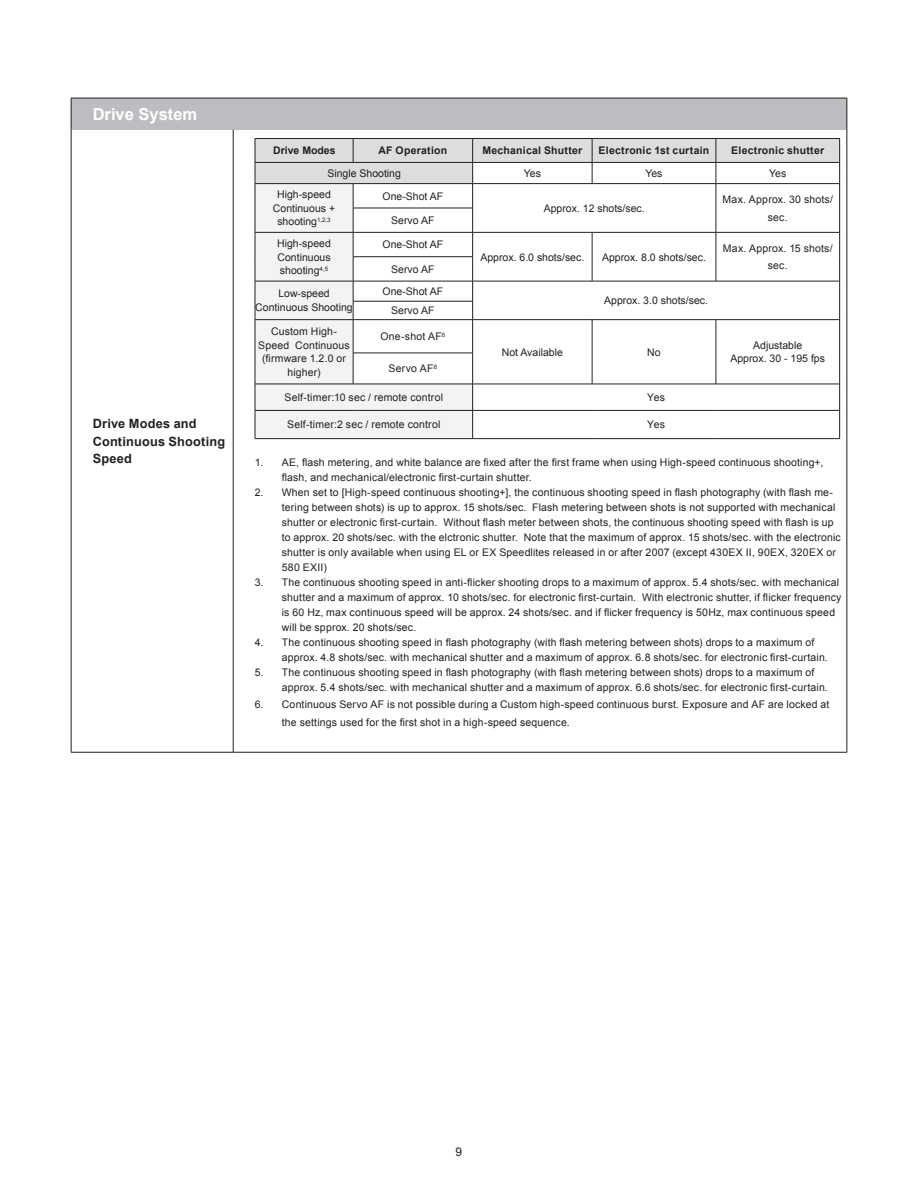
<style>
.page{position:relative;width:918px;height:1188px;background:#fff}
.page>*{position:absolute;margin:0;border:0;box-sizing:border-box;transform-origin:0 0}
.t1{font:700 16.5px "Arial";color:#fff}
.t2{font:700 12.75px/17.7px "Arial";letter-spacing:.015em;color:#231f20}
.t3{font:12px "Arial";color:#231f20}
.t4{font:10.5px/15px "Arial";letter-spacing:.015em;color:#231f20}
.t5{font:700 10.5px "Arial";letter-spacing:.02em;color:#231f20}
.t6{font:700 10.5px "Arial";color:#231f20}
</style>
<div class="page">
<div style="left:71px;top:98px;width:776px;height:32px;background:#bcbdc0"></div>
<hr style="left:233px;top:130px;width:1px;height:622px;background:#231f20">
<hr style="left:71px;top:98px;width:1px;height:32px;background:#231f20">
<hr style="left:847px;top:98px;width:1px;height:32px;background:#231f20">
<hr style="left:71px;top:130px;width:1px;height:622px;background:#231f20">
<hr style="left:847px;top:130px;width:1px;height:622px;background:#231f20">
<hr style="left:71px;top:752px;width:162px;height:1px;background:#231f20">
<hr style="left:233px;top:752px;width:614px;height:1px;background:#231f20">
<hr style="left:71px;top:98px;width:162px;height:1px;background:#231f20">
<hr style="left:233px;top:98px;width:614px;height:1px;background:#231f20">
<svg style="left:256px;top:320px;width:216px;height:118px;fill:#f2f3f4"></svg>
<hr style="left:255px;top:138px;width:98px;height:1px;background:#231f20">
<hr style="left:353px;top:138px;width:120px;height:1px;background:#231f20">
<hr style="left:473px;top:138px;width:119px;height:1px;background:#231f20">
<hr style="left:592px;top:138px;width:124px;height:1px;background:#231f20">
<hr style="left:716px;top:138px;width:124px;height:1px;background:#231f20">
<svg style="left:255px;top:139px;width:585px;height:180px"></svg>
<hr style="left:255px;top:319px;width:98px;height:1px;background:#231f20">
<hr style="left:255px;top:320px;width:1px;height:33px;background:#231f20">
<hr style="left:353px;top:319px;width:120px;height:1px;background:#231f20">
<hr style="left:353px;top:320px;width:1px;height:33px;background:#231f20">
<hr style="left:473px;top:319px;width:119px;height:1px;background:#231f20">
<hr style="left:472px;top:320px;width:1px;height:33px;background:#231f20">
<hr style="left:592px;top:319px;width:124px;height:1px;background:#231f20">
<hr style="left:592px;top:320px;width:1px;height:33px;background:#231f20">
<hr style="left:716px;top:319px;width:124px;height:1px;background:#231f20">
<hr style="left:716px;top:320px;width:1px;height:33px;background:#231f20">
<hr style="left:839px;top:320px;width:1px;height:33px;background:#231f20">
<hr style="left:255px;top:353px;width:1px;height:31px;background:#231f20">
<hr style="left:353px;top:353px;width:120px;height:1px;background:#231f20">
<hr style="left:353px;top:353px;width:1px;height:31px;background:#231f20">
<hr style="left:472px;top:353px;width:1px;height:31px;background:#231f20">
<hr style="left:592px;top:353px;width:1px;height:31px;background:#231f20">
<hr style="left:716px;top:353px;width:1px;height:31px;background:#231f20">
<hr style="left:839px;top:353px;width:1px;height:31px;background:#231f20">
<hr style="left:255px;top:384px;width:98px;height:1px;background:#231f20">
<hr style="left:353px;top:384px;width:120px;height:1px;background:#231f20">
<hr style="left:473px;top:384px;width:119px;height:1px;background:#231f20">
<hr style="left:592px;top:384px;width:124px;height:1px;background:#231f20">
<hr style="left:716px;top:384px;width:124px;height:1px;background:#231f20">
<hr style="left:255px;top:410px;width:98px;height:1px;background:#231f20">
<svg style="left:255px;top:384px;width:1px;height:54px"></svg>
<hr style="left:353px;top:410px;width:120px;height:1px;background:#231f20">
<hr style="left:473px;top:410px;width:119px;height:1px;background:#231f20">
<svg style="left:472px;top:384px;width:1px;height:54px"></svg>
<hr style="left:592px;top:410px;width:124px;height:1px;background:#231f20">
<hr style="left:716px;top:410px;width:124px;height:1px;background:#231f20">
<svg style="left:839px;top:384px;width:1px;height:54px"></svg>
<hr style="left:255px;top:438px;width:98px;height:1px;background:#231f20">
<hr style="left:353px;top:438px;width:120px;height:1px;background:#231f20">
<hr style="left:473px;top:438px;width:119px;height:1px;background:#231f20">
<hr style="left:592px;top:438px;width:124px;height:1px;background:#231f20">
<hr style="left:716px;top:438px;width:124px;height:1px;background:#231f20">
<hr style="left:255px;top:162px;width:98px;height:1px;background:#231f20">
<hr style="left:353px;top:162px;width:120px;height:1px;background:#231f20">
<hr style="left:473px;top:162px;width:119px;height:1px;background:#231f20">
<hr style="left:592px;top:162px;width:124px;height:1px;background:#231f20">
<hr style="left:716px;top:162px;width:124px;height:1px;background:#231f20">
<hr style="left:255px;top:183px;width:98px;height:1px;background:#231f20">
<hr style="left:353px;top:183px;width:120px;height:1px;background:#231f20">
<hr style="left:473px;top:183px;width:119px;height:1px;background:#231f20">
<hr style="left:592px;top:183px;width:124px;height:1px;background:#231f20">
<hr style="left:716px;top:183px;width:124px;height:1px;background:#231f20">
<p class="t1" style="left:93px;top:103px;width:106px">Drive System</p>
<p class="t2" style="left:93px;top:415px;width:134px">Drive Modes and<br>Continuous Shooting<br>Speed</p>
<p class="t6" style="left:273px;top:144px;width:64px">Drive Modes</p>
<p class="t5" style="left:378px;top:144px;width:70px">AF Operation</p>
<p class="t5" style="left:482px;top:144px;width:101px">Mechanical Shutter</p>
<p class="t5" style="left:599px;top:144px;width:112px">Electronic 1st curtain</p>
<p class="t5" style="left:731px;top:144px;width:94px">Electronic shutter</p>
<p class="t4" style="left:327px;top:166px;width:75px">Single Shooting</p>
<p class="t4" style="left:524px;top:166px;width:19px">Yes</p>
<p class="t4" style="left:645px;top:166px;width:19px">Yes</p>
<p class="t4" style="left:769px;top:166px;width:19px">Yes</p>
<p class="t4" style="left:277px;top:187px;width:55px">High-speed</p>
<p class="t4" style="left:273px;top:201px;width:64px">Continuous +</p>
<p class="t4" style="left:277px;top:214px;width:55px">shooting<sup>1,2,3</sup></p>
<p class="t4" style="left:383px;top:189px;width:62px">One-Shot AF</p>
<p class="t4" style="left:723px;top:192px;width:112px">Max. Approx. 30 shots/</p>
<p class="t4" style="left:544px;top:201px;width:102px">Approx. 12 shots/sec.</p>
<p class="t4" style="left:391px;top:213px;width:45px">Servo AF</p>
<p class="t4" style="left:768px;top:210px;width:21px">sec.</p>
<p class="t4" style="left:277px;top:236px;width:55px">High-speed</p>
<p class="t4" style="left:278px;top:249px;width:55px">Continuous</p>
<p class="t4" style="left:280px;top:263px;width:50px">shooting<sup>4,5</sup></p>
<p class="t4" style="left:278px;top:286px;width:53px">Low-speed</p>
<p class="t4" style="left:255px;top:300px;width:99px">Continuous Shooting</p>
<p class="t4" style="left:383px;top:237px;width:62px">One-Shot AF</p>
<p class="t4" style="left:723px;top:241px;width:111px">Max. Approx. 15 shots/</p>
<p class="t4" style="left:480px;top:249px;width:105px">Approx. 6.0 shots/sec.</p>
<p class="t4" style="left:602px;top:249px;width:105px">Approx. 8.0 shots/sec.</p>
<p class="t4" style="left:391px;top:262px;width:45px">Servo AF</p>
<p class="t4" style="left:768px;top:258px;width:21px">sec.</p>
<p class="t4" style="left:383px;top:284px;width:62px">One-Shot AF</p>
<p class="t4" style="left:391px;top:303px;width:45px">Servo AF</p>
<p class="t4" style="left:604px;top:293px;width:105px">Approx. 3.0 shots/sec.</p>
<p class="t4" style="left:258px;top:325px;width:93px;line-height:13.5px;text-align:center">Custom High-<br>Speed Continuous (firmware 1.2.0 or higher)</p>
<p class="t4" style="left:380px;top:329px;width:66px">One-shot AF<sup>6</sup></p>
<p class="t4" style="left:753px;top:338px;width:51px">Adjustable</p>
<p class="t4" style="left:730px;top:351px;width:96px">Approx. 30 - 195 fps</p>
<p class="t4" style="left:502px;top:345px;width:63px">Not Available</p>
<p class="t4" style="left:647px;top:345px;width:15px">No</p>
<p class="t4" style="left:389px;top:361px;width:50px">Servo AF<sup>6</sup></p>
<p class="t4" style="left:285px;top:390px;width:160px">Self-timer:10 sec / remote control</p>
<p class="t4" style="left:647px;top:390px;width:19px">Yes</p>
<p class="t4" style="left:287px;top:417px;width:155px">Self-timer:2 sec / remote control</p>
<p class="t4" style="left:647px;top:417px;width:19px">Yes</p>
<p class="t4" style="left:282px;top:454px;width:543px;text-indent:-27px">1. AE, flash metering, and white balance are fixed after the first frame when using High-speed continuous shooting+, flash, and mechanical/electronic first-curtain shutter.</p>
<p class="t4" style="left:282px;top:484px;width:561px;text-indent:-27px">2. When set to [High-speed continuous shooting+], the continuous shooting speed in flash photography (with flash me&shy;tering between shots) is up to approx. 15 shots/sec. Flash metering between shots is not supported with mechanical shutter or electronic first-curtain. Without flash meter between shots, the continuous shooting speed with flash is up to approx. 20 shots/sec. with the elctronic shutter. Note that the maximum of approx. 15 shots/sec. with the electronic shutter is only available when using EL or EX Speedlites released in or after 2007 (except 430EX II, 90EX, 320EX or 580 EXII)</p>
<p class="t4" style="left:282px;top:574px;width:561px;text-indent:-27px">3. The continuous shooting speed in anti-flicker shooting drops to a maximum of approx. 5.4 shots/sec. with mechanical shutter and a maximum of approx. 10 shots/sec. for electronic first-curtain. With electronic shutter, if flicker frequency is 60 Hz, max continuous speed will be approx. 24 shots/sec. and if flicker frequency is 50Hz, max continuous speed will be spprox. 20 shots/sec.</p>
<p class="t4" style="left:282px;top:634px;width:548px;text-indent:-27px">4. The continuous shooting speed in flash photography (with flash metering between shots) drops to a maximum of approx. 4.8 shots/sec. with mechanical shutter and a maximum of approx. 6.8 shots/sec. for electronic first-curtain.</p>
<p class="t4" style="left:282px;top:664px;width:548px;text-indent:-27px">5. The continuous shooting speed in flash photography (with flash metering between shots) drops to a maximum of approx. 5.4 shots/sec. with mechanical shutter and a maximum of approx. 6.6 shots/sec. for electronic first-curtain.</p>
<p class="t4" style="left:282px;top:696px;width:549px;line-height:17.7px;text-indent:-27px">6. Continuous Servo AF is not possible during a Custom high-speed continuous burst. Exposure and AF are locked at the settings used for the first shot in a high-speed sequence.</p>
<p class="t3" style="left:456px;top:1144px;width:8px">9</p>
</div>
